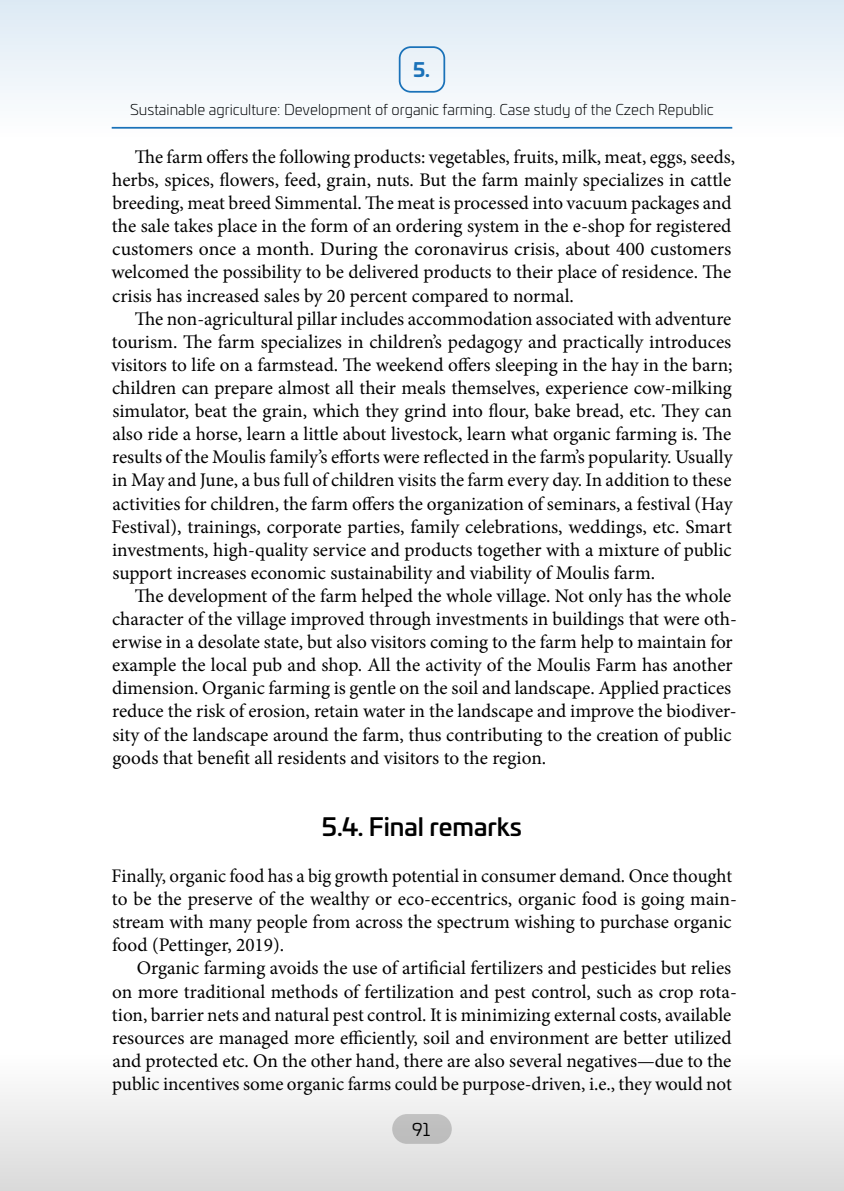
<style>
.page{position:relative;width:844px;height:1191px;background:#fff}
.page>*{position:absolute;margin:0;border:0;box-sizing:border-box;transform-origin:0 0}
.t1{font:500 24.5px "Univia Pro";color:#000}
.t2{font:19.25px/23.1px "Minion Pro";color:#000}
.t3{font:700 19.25px "Univia Pro";color:#1a72b9}
.t4{font:17.5px "Univia Pro";color:#000}
.t5{font:300 14.88px "Univia Pro";color:#000}
</style>
<div class="page">
<div style="left:0;top:1052px;width:843px;height:139px;background:linear-gradient(to bottom,#fff,#d9d9d9)"></div>
<div style="left:0;top:0;width:843px;height:139px;background:linear-gradient(to bottom,#dfebf5,#f7fafc)"></div>
<p class="t3" style="left:413px;top:55px;width:18px">5.</p>
<p class="t5" style="left:130px;top:99px;width:585px">Sustainable agriculture: Development of organic farming. Case study of the Czech Republic</p>
<p class="t2" style="left:111px;top:145px;width:625px;text-indent:23px">The farm offers the following products: vegetables, fruits, milk, meat, eggs, seeds, herbs, spices, flowers, feed, grain, nuts. But the farm mainly specializes in cattle breeding, meat breed Simmental. The meat is processed into vacuum packages and the sale takes place in the form of an ordering system in the e-shop for registered customers once a month. During the coronavirus crisis, about 400 customers welcomed the possibility to be delivered products to their place of residence. The crisis has increased sales by 20 percent compared to normal.</p>
<p class="t2" style="left:111px;top:307px;width:622px;text-align:justify;text-indent:23px">The non-agricultural pillar includes accommodation associated with adventure tourism. The farm specializes in children’s pedagogy and practically introduces visitors to life on a farmstead. The weekend offers sleeping in the hay in the barn; children can prepare almost all their meals themselves, experience cow-milking simulator, beat the grain, which they grind into flour, bake bread, etc. They can also ride a horse, learn a little about livestock, learn what organic farming is. The results of the Moulis family’s efforts were reflected in the farm’s popularity. Usually in May and June, a bus full of children visits the farm every day. In addition to these activities for children, the farm offers the organization of seminars, a festival (Hay Festival), trainings, corporate parties, family celebrations, weddings, etc. Smart investments, high-quality service and products together with a mixture of public support increases economic sustainability and viability of Moulis farm.</p>
<p class="t2" style="left:112px;top:584px;width:626px;text-indent:23px">The development of the farm helped the whole village. Not only has the whole character of the village improved through investments in buildings that were oth&shy;erwise in a desolate state, but also visitors coming to the farm help to maintain for example the local pub and shop. All the activity of the Moulis Farm has another dimension. Organic farming is gentle on the soil and landscape. Applied practices reduce the risk of erosion, retain water in the landscape and improve the biodiver&shy;sity of the landscape around the farm, thus contributing to the creation of public goods that benefit all residents and visitors to the region.</p>
<p class="t1" style="left:322px;top:808px;width:201px">5.4. Final remarks</p>
<p class="t2" style="left:111px;top:864px;width:626px">Finally, organic food has a big growth potential in consumer demand. Once thought to be the preserve of the wealthy or eco-eccentrics, organic food is going main&shy;stream with many people from across the spectrum wishing to purchase organic food (Pettinger, 2019).</p>
<p class="t2" style="left:112px;top:956px;width:626px;text-indent:25px">Organic farming avoids the use of artificial fertilizers and pesticides but relies on more traditional methods of fertilization and pest control, such as crop rota&shy;tion, barrier nets and natural pest control. It is minimizing external costs, available resources are managed more efficiently, soil and environment are better utilized and protected etc. On the other hand, there are also several negatives—due to the public incentives some organic farms could be purpose-driven, i.e., they would not</p>
<p class="t4" style="left:412px;top:1116px;width:19px">91</p>
</div>
